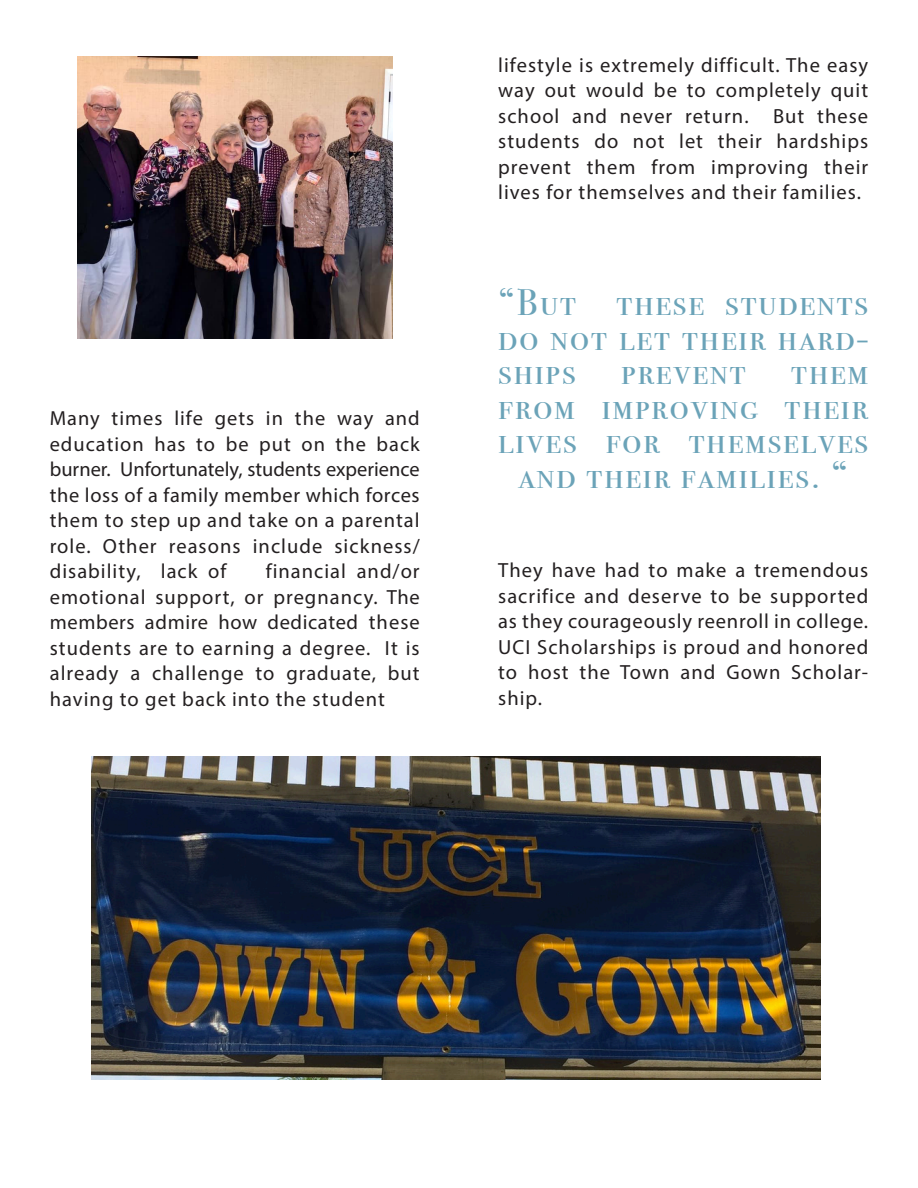
<style>
.page{position:relative;width:918px;height:1188px;background:#fff}
.page>*{position:absolute;margin:0;border:0;box-sizing:border-box;transform-origin:0 0}
.t1{font:37.5px/34.5px "Bodoni Svty Two SCITCTT";letter-spacing:.05em;color:#6ba3b8;text-align:center}
.t2{font:20.55px/25.5px "Myriad Pro";letter-spacing:.05em;color:#231f20;text-align:justify}
.t3{font:20.4px/25.5px "Myriad Pro";color:#231f20;text-align:justify}
.s1{font-size:20.55px}
</style>
<div class="page">
<img style="left:92px;top:756px;width:728px;height:324px">
<img style="left:77px;top:57px;width:315px;height:281px">
<p class="t3" style="left:50px;top:405px;width:372px">Many times life gets in the way and education has to be put on the back burner. Unfortunately, students experience the loss of a family member <span class="s1">which forces</span></p>
<p class="t2" style="left:50px;top:507px;width:371px">them to step up and take on a parental role. Other reasons include sickness/ disability, lack of</p>
<p class="t2" style="left:50px;top:558px;width:372px;text-indent:216px">financial and/or emotional support, or pregnancy. The members admire how dedicated these students are to earning a degree. It is already a challenge to graduate, but having to get back into the student</p>
<p class="t2" style="left:498px;top:52px;width:371px">lifestyle is extremely difficult. The easy way out would be to completely quit school and never return. But these students do not let their hardships prevent them from improving their lives for themselves and their families.</p>
<h1 class="t1" style="left:498px;top:286px;width:372px">“But these students do not let their hard&shy;ships prevent them from improving their lives for themselves and their families. “</h1>
<p class="t2" style="left:498px;top:557px;width:371px">They have had to make a tremendous sacrifice and deserve to be supported as they courageously reenroll in college.<br>UCI Scholarships is proud and honored to host the Town and Gown Scholar&shy;ship.</p>
</div>
